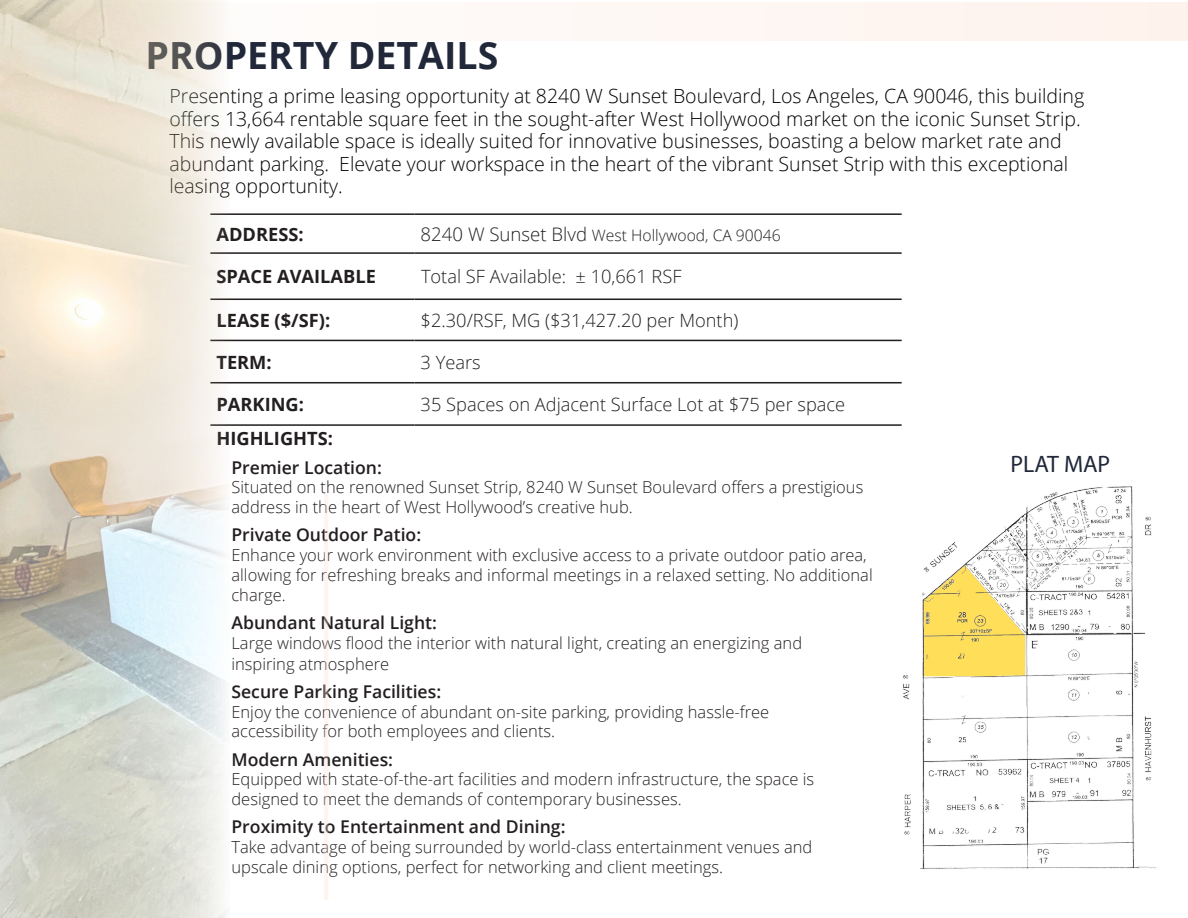
<style>
.page{position:relative;width:1188px;height:918px;background:#fff}
.page>*{position:absolute;margin:0;border:0;box-sizing:border-box;transform-origin:0 0}
.Default{font:700 37.5px "Open Sans";color:#202839}
.Default-2{font:23.85px "Myriad Pro";color:#202839}
.t1{font:300 19.5px/22.5px "Open Sans";color:#000001}
.Default-3{font:300 18.3px "Open Sans";color:#231f20}
.t2{font:700 18.3px "Open Sans";color:#231f20}
.t3{font:600 17.55px "Open Sans";color:#231f20}
.t4{font:300 16.5px/19.8px "Open Sans";color:#231f20}
.t5{font:300 15.75px "Open Sans";color:#231f20}
.s1{font-size:18.6px}
.s2{color:#fff}
.s3{font-size:17.55px;color:#fff}
</style>
<div class="page">
<hr style="left:210px;top:213px;width:205px;height:2px;background:#231f20">
<hr style="left:415px;top:213px;width:487px;height:2px;background:#231f20">
<hr style="left:210px;top:252px;width:205px;height:2px;background:#231f20">
<hr style="left:415px;top:252px;width:487px;height:2px;background:#231f20">
<hr style="left:210px;top:299px;width:205px;height:1px;background:#231f20">
<hr style="left:415px;top:299px;width:487px;height:1px;background:#231f20">
<hr style="left:210px;top:340px;width:205px;height:1px;background:#231f20">
<hr style="left:415px;top:340px;width:487px;height:1px;background:#231f20">
<hr style="left:210px;top:382px;width:205px;height:1px;background:#231f20">
<hr style="left:415px;top:382px;width:487px;height:1px;background:#231f20">
<hr style="left:210px;top:424px;width:205px;height:2px;background:#231f20">
<hr style="left:415px;top:424px;width:487px;height:2px;background:#231f20">
<div style="left:0;top:2px;width:1188px;height:38px;background:#fef7f4"></div>
<img style="left:0;top:0;width:229px;height:918px">
<img style="left:903px;top:480px;width:254px;height:389px">
<hr style="left:324px;top:494px;width:4px;height:406px;background:#fef5f0">
<p class="Default" style="left:146px;top:29px;width:354px">PROPERTY DETAILS</p>
<p class="t1" style="left:169px;top:84px;width:916px">Presenting a prime leasing opportunity at 8240 W Sunset Boulevard, Los Angeles, CA 90046, this building offers 13,664 rentable square feet in the sought-after West Hollywood market on the iconic Sunset Strip.<br>This newly available space is ideally suited for innovative businesses, boasting a below market rate and abundant parking. Elevate your workspace in the heart of the vibrant Sunset Strip with this exceptional leasing opportunity.</p>
<p class="t2" style="left:216px;top:221px;width:89px">ADDRESS:</p>
<p class="t5" style="left:421px;top:224px;width:362px"><span class="s1">8240 W Sunset Blvd</span> West Hollywood, CA 90046</p>
<p class="t2" style="left:216px;top:264px;width:161px">SPACE AVAILABLE</p>
<p class="Default-3" style="left:421px;top:264px;width:262px">Total SF Available: ± 10,661 RSF</p>
<p class="t2" style="left:216px;top:307px;width:115px">LEASE ($/SF):</p>
<p class="Default-3" style="left:421px;top:308px;width:319px">$2.30/RSF, MG ($31,427.20 per Month)</p>
<p class="t2" style="left:216px;top:349px;width:57px">TERM:</p>
<p class="Default-3" style="left:421px;top:349px;width:62px">3 Years</p>
<p class="t2" style="left:216px;top:391px;width:89px">PARKING:</p>
<p class="Default-3" style="left:421px;top:392px;width:426px">35 Spaces on Adjacent Surface Lot at $75 per space</p>
<p class="t2" style="left:216px;top:426px;width:118px">HIGHLIGHTS:</p>
<p class="t3" style="left:231px;top:455px;width:152px">Premier Location:</p>
<p class="t4" style="left:231px;top:477px;width:633px">Situated on the renowned Sunset Strip, 8240 W Sunset Boulevard offers a prestigious</p>
<p class="t4" style="left:231px;top:497px;width:403px">address in the heart of West Hollywood’s creative hub.</p>
<p class="t3" style="left:231px;top:523px;width:191px">Private Outdoor Patio:</p>
<p class="t4" style="left:231px;top:545px;width:643px">Enhance your work environment with exclusive access to a private outdoor patio area, allowing for refreshing breaks and informal meetings in a relaxed setting. No additional charge.</p>
<p class="t3" style="left:231px;top:611px;width:207px">Abundant Natural Light:</p>
<p class="t4" style="left:231px;top:632px;width:572px">Large windows flood the interior with natural light, creating an energizing and</p>
<p class="t4" style="left:231px;top:653px;width:186px">inspiring atmosphere <span class="s2">th</span><span class="s3">r</span></p>
<p class="t3" style="left:231px;top:679px;width:211px">Secure Parking Facilities:</p>
<p class="t4" style="left:231px;top:701px;width:539px">Enjoy the convenience of abundant on-site parking, providing hassle-free</p>
<p class="t4" style="left:231px;top:721px;width:325px">accessibility for both employees and clients.</p>
<p class="t3" style="left:231px;top:747px;width:163px">Modern Amenities:</p>
<p class="t4" style="left:231px;top:769px;width:584px">Equipped with state-of-the-art facilities and modern infrastructure, the space is</p>
<p class="t4" style="left:231px;top:789px;width:452px">designed to meet the demands of contemporary businesses.</p>
<p class="t3" style="left:231px;top:815px;width:336px">Proximity to Entertainment and Dining:</p>
<p class="t4" style="left:231px;top:837px;width:582px">Take advantage of being surrounded by world-class entertainment venues and</p>
<p class="t4" style="left:231px;top:857px;width:493px">upscale dining options, perfect for networking and client meetings.</p>
<p class="Default-2" style="left:1011px;top:450px;width:101px">PLAT MAP</p>
</div>
